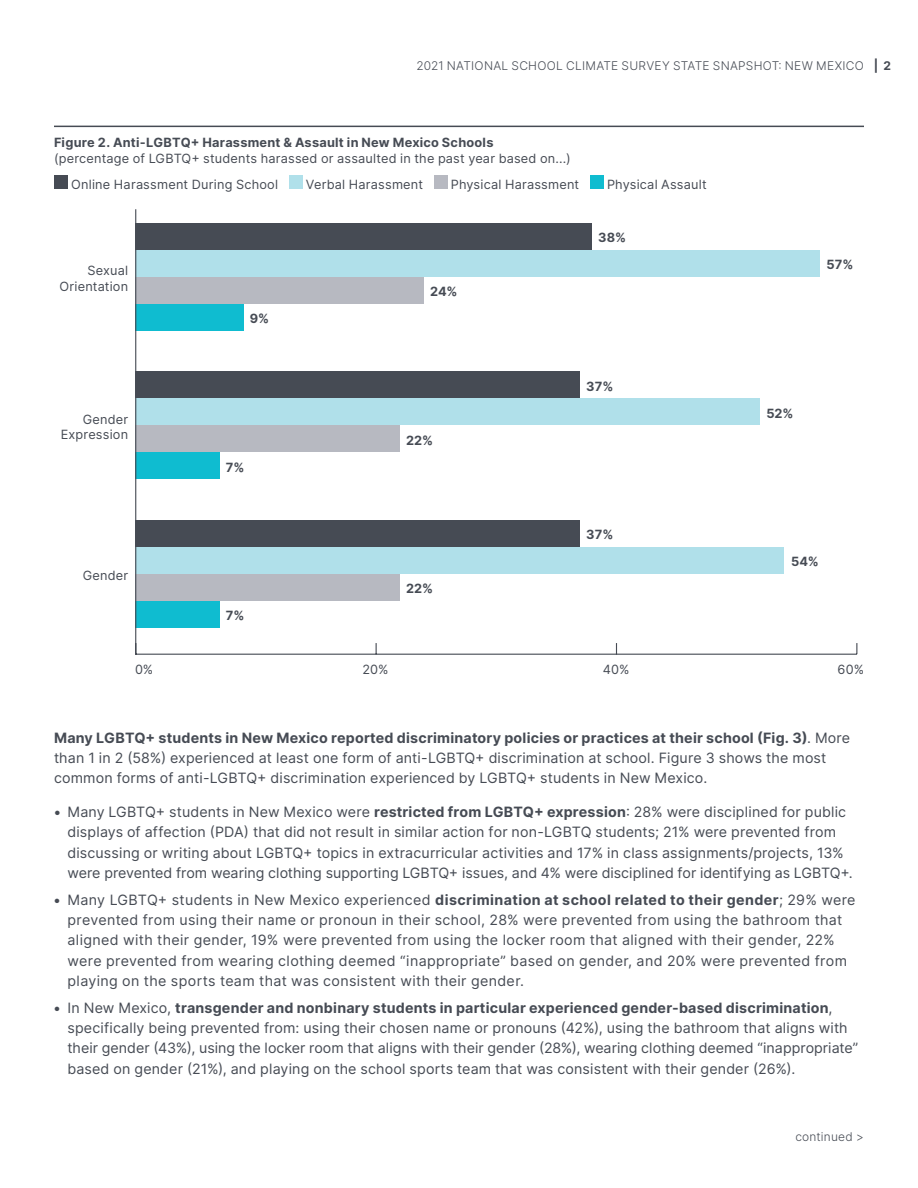
<style>
.page{position:relative;width:918px;height:1188px;background:#fff}
.page>*{position:absolute;margin:0;border:0;box-sizing:border-box;transform-origin:0 0}
.t1{font:14.25px/20.2px "Inter";letter-spacing:.01em;color:#464b54}
.t2{font:12.75px/15.3px "Inter";letter-spacing:.015em;color:#464b54;text-align:right}
.t3{font:700 12.75px "Inter";letter-spacing:.02em;color:#464b54}
.t4{font:300 12px "Inter";letter-spacing:.02em;color:#464b54}
.s1{font-weight:700}
</style>
<div class="page">
<div style="left:135px;top:601px;width:84px;height:27px;background:#0fbcd0"></div>
<div style="left:135px;top:574px;width:264px;height:27px;background:#b7b9c1"></div>
<div style="left:135px;top:547px;width:649px;height:27px;background:#b0e0ea"></div>
<div style="left:135px;top:520px;width:444px;height:27px;background:#464b54"></div>
<div style="left:135px;top:452px;width:84px;height:27px;background:#0fbcd0"></div>
<div style="left:135px;top:425px;width:264px;height:27px;background:#b7b9c1"></div>
<div style="left:135px;top:398px;width:625px;height:27px;background:#b0e0ea"></div>
<div style="left:135px;top:371px;width:444px;height:27px;background:#464b54"></div>
<div style="left:135px;top:304px;width:108px;height:27px;background:#0fbcd0"></div>
<div style="left:135px;top:277px;width:288px;height:27px;background:#b7b9c1"></div>
<div style="left:135px;top:250px;width:685px;height:27px;background:#b0e0ea"></div>
<div style="left:135px;top:223px;width:456px;height:27px;background:#464b54"></div>
<hr style="left:54px;top:126px;width:810px;height:1px;background:#464b54">
<div style="left:54px;top:176px;width:14px;height:13px;background:#464b54"></div>
<div style="left:289px;top:176px;width:13px;height:13px;background:#b0e0ea"></div>
<div style="left:434px;top:176px;width:13px;height:13px;background:#b7b9c1"></div>
<div style="left:590px;top:176px;width:14px;height:13px;background:#0fbcd0"></div>
<hr style="left:136px;top:654px;width:721px;height:1px;background:#464b54">
<hr style="left:135px;top:209px;width:1px;height:446px;background:#464b54">
<p class="t4" style="left:417px;top:57px;width:476px">2021 NATIONAL SCHOOL CLIMATE SURVEY STATE SNAPSHOT: NEW MEXICO <span class="s1">| 2</span></p>
<p class="t3" style="left:54px;top:133px;width:441px">Figure 2. Anti-LGBTQ+ Harassment &amp; Assault in New Mexico Schools</p>
<p class="t2" style="left:71px;top:145px;width:501px;line-height:26.4px;text-align:left;text-indent:-17px">(percentage of LGBTQ+ students harassed or assaulted in the past year based on...)<br>Online Harassment During School</p>
<p class="t2" style="left:306px;top:176px;width:119px">Verbal Harassment</p>
<p class="t2" style="left:451px;top:176px;width:130px">Physical Harassment</p>
<p class="t2" style="left:607px;top:176px;width:101px">Physical Assault</p>
<p class="t2" style="left:60px;top:263px;width:70px">Sexual<br>Orientation</p>
<p class="t2" style="left:61px;top:411px;width:69px">Gender<br>Expression</p>
<p class="t2" style="left:83px;top:567px;width:47px">Gender</p>
<p class="t3" style="left:250px;top:310px;width:21px">9%</p>
<p class="t3" style="left:226px;top:458px;width:20px">7%</p>
<p class="t3" style="left:226px;top:607px;width:20px">7%</p>
<p class="t3" style="left:430px;top:283px;width:29px">24%</p>
<p class="t3" style="left:406px;top:431px;width:29px">22%</p>
<p class="t3" style="left:406px;top:580px;width:29px">22%</p>
<p class="t3" style="left:598px;top:229px;width:29px">38%</p>
<p class="t3" style="left:586px;top:377px;width:29px">37%</p>
<p class="t3" style="left:586px;top:526px;width:29px">37%</p>
<p class="t3" style="left:826px;top:256px;width:28px">57%</p>
<p class="t3" style="left:766px;top:404px;width:29px">52%</p>
<p class="t3" style="left:791px;top:553px;width:29px">54%</p>
<p class="t2" style="left:135px;top:661px;width:20px">0%</p>
<p class="t2" style="left:362px;top:661px;width:28px">20%</p>
<p class="t2" style="left:603px;top:661px;width:28px">40%</p>
<p class="t2" style="left:838px;top:661px;width:28px">60%</p>
<p class="t1" style="left:54px;top:727px;width:798px"><span class="s1">Many LGBTQ+ students in New Mexico reported discriminatory policies or practices at their school (Fig. 3)</span>. More than 1 in 2 (58%) experienced at least one form of anti-LGBTQ+ discrimination at school. Figure 3 shows the most common forms of anti-LGBTQ+ discrimination experienced by LGBTQ+ students in New Mexico.</p>
<p class="t1" style="left:67px;top:801px;width:787px;text-indent:-13px"><span class="s1">•</span> Many LGBTQ+ students in New Mexico were <span class="s1">restricted from LGBTQ+ expression</span>: 28% were disciplined for public displays of affection (PDA) that did not result in similar action for non-LGBTQ students; 21% were prevented from discussing or writing about LGBTQ+ topics in extracurricular activities and 17% in class assignments/projects, 13% were prevented from wearing clothing supporting LGBTQ+ issues, and 4% were disciplined for identifying as LGBTQ+.</p>
<p class="t1" style="left:67px;top:889px;width:790px;text-indent:-13px"><span class="s1">•</span> Many LGBTQ+ students in New Mexico experienced <span class="s1">discrimination at school related to their gender</span>; 29% were prevented from using their name or pronoun in their school, 28% were prevented from using the bathroom that aligned with their gender, 19% were prevented from using the locker room that aligned with their gender, 22% were prevented from wearing clothing deemed “inappropriate” based on gender, and 20% were prevented from playing on the sports team that was consistent with their gender.</p>
<p class="t1" style="left:67px;top:997px;width:792px;text-indent:-13px"><span class="s1">•</span> In New Mexico, <span class="s1">transgender and nonbinary students in particular experienced gender-based discrimination</span>, specifically being prevented from: using their chosen name or pronouns (42%), using the bathroom that aligns with their gender (43%), using the locker room that aligns with their gender (28%), wearing clothing deemed “inappropriate” based on gender (21%), and playing on the school sports team that was consistent with their gender (26%).</p>
<p class="t4" style="left:795px;top:1128px;width:70px">continued &gt;</p>
</div>
